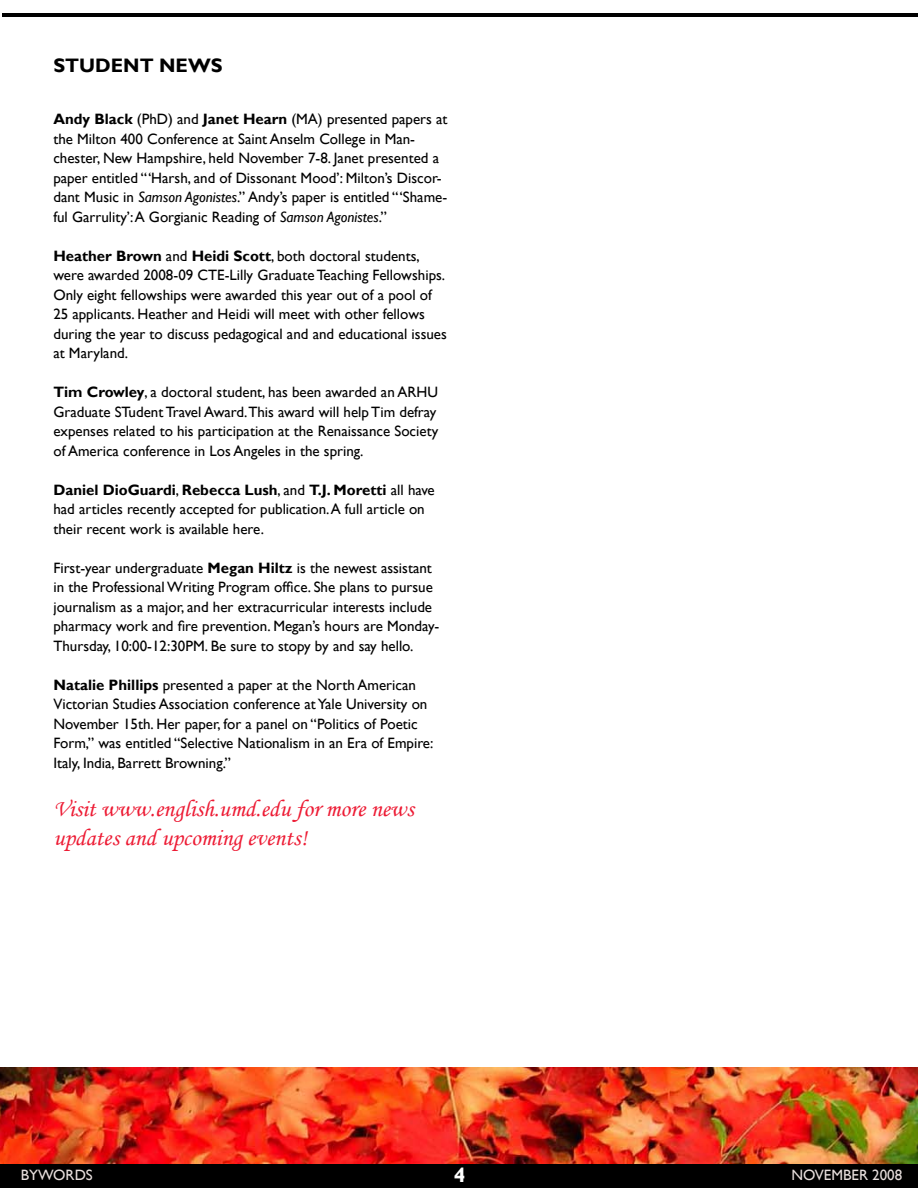
<style>
.page{position:relative;width:918px;height:1188px;background:#fff}
.page>*{position:absolute;margin:0;border:0;box-sizing:border-box;transform-origin:0 0}
.t1{font:24px/28.8px "Monotype Corsiva";color:#ed1b34}
.t2{font:700 21px "Gill Sans";color:#fff}
.t3{font:700 19.5px "Gill Sans";color:#000}
.t4{font:15px/19.5px "Gill Sans";color:#000}
.t5{font:15px "Gill Sans";color:#e8dfdd}
.s1{font-weight:700}
.s2{font-style:italic}
</style>
<div class="page">
<div style="left:0;top:1163px;width:918px;height:25px;background:#000"></div>
<hr style="left:2px;top:14px;width:916px;height:3px;background:#000">
<img style="left:0;top:1068px;width:918px;height:95px">
<h3 class="t3" style="left:53px;top:54px;width:171px">STUDENT NEWS</h3>
<p class="t4" style="left:53px;top:110px;width:396px"><span class="s1">Andy Black</span> (PhD) and <span class="s1">Janet Hearn</span> (MA) presented papers at the Milton 400 Conference at Saint Anselm College in Man&shy;chester, New Hampshire, held November 7-8. Janet presented a paper entitled “‘Harsh, and of Dissonant Mood’: Milton’s Discor&shy;dant Music in <span class="s2">Samson Agonistes</span>.” Andy’s paper is entitled “‘Shame&shy;ful Garrulity’: A Gorgianic Reading of <span class="s2">Samson Agonistes</span>.”</p>
<p class="t4" style="left:53px;top:246px;width:395px"><span class="s1">Heather Brown</span> and <span class="s1">Heidi Scott</span>, both doctoral students, were awarded 2008-09 CTE-Lilly Graduate Teaching Fellowships.<br>Only eight fellowships were awarded this year out of a pool of 25 applicants. Heather and Heidi will meet with other fellows during the year to discuss pedagogical and and educational issues at Maryland.</p>
<p class="t4" style="left:53px;top:383px;width:386px"><span class="s1">Tim Crowley</span>, a doctoral student, has been awarded an ARHU Graduate STudent Travel Award.This award will help Tim defray expenses related to his participation at the Renaissance Society of America conference in Los Angeles in the spring.</p>
<p class="t4" style="left:53px;top:480px;width:383px"><span class="s1">Daniel DioGuardi</span>, <span class="s1">Rebecca Lush</span>, and <span class="s1">T.J. Moretti</span> all have had articles recently accepted for publication. A full article on their recent work is available here.</p>
<p class="t4" style="left:53px;top:558px;width:388px">First-year undergraduate <span class="s1">Megan Hiltz</span> is the newest assistant in the Professional Writing Program office. She plans to pursue journalism as a major, and her extracurricular interests include pharmacy work and fire prevention. Megan’s hours are Monday-Thursday, 10:00-12:30PM. Be sure to stopy by and say hello.</p>
<p class="t4" style="left:53px;top:675px;width:382px"><span class="s1">Natalie Phillips</span> presented a paper at the North American Victorian Studies Association conference at Yale University on November 15th. Her paper, for a panel on “Politics of Poetic Form,” was entitled “Selective Nationalism in an Era of Empire:<br>Italy, India, Barrett Browning.”</p>
<h1 class="t1" style="left:53px;top:795px;width:362px">Visit www.english.umd.edu for more news updates and upcoming events!</h1>
<p class="t5" style="left:21px;top:1166px;width:74px">BYWORDS</p>
<h2 class="t2" style="left:454px;top:1163px;width:13px">4</h2>
<p class="t5" style="left:791px;top:1167px;width:112px">NOVEMBER 2008</p>
</div>
